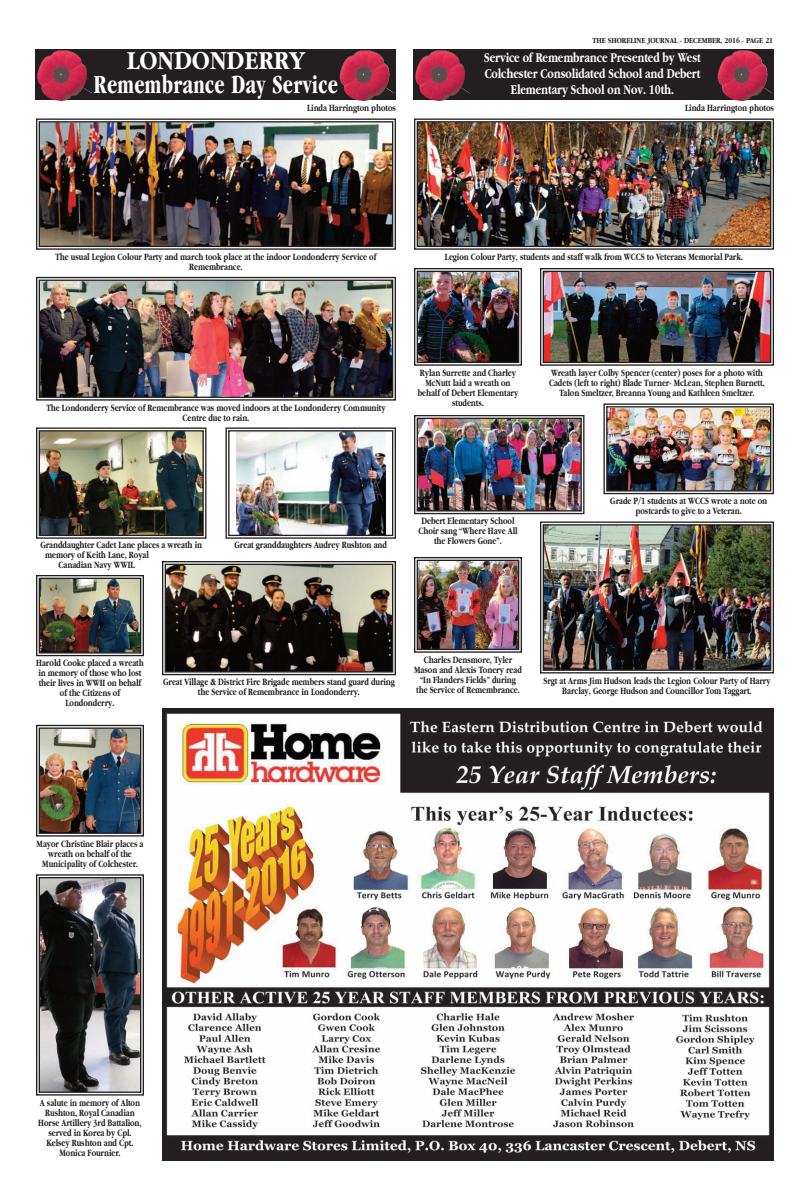
<style>
.page{position:relative;width:810px;height:1197px;background:#fff}
.page>*{position:absolute;margin:0;border:0;box-sizing:border-box;transform-origin:0 0}
.t1{font:700 condensed 27px "Garamond";letter-spacing:.015em;color:#fff;scale:.85 1}
.t2{font:700 27px "Garamond";letter-spacing:.015em;color:#fff;scale:.85 1}
.t3{font:700 14px/16px "Garamond";color:#fff;text-align:center;scale:.75 1}
.t4{font:700 10px/10px "Garamond";color:#231f20;text-align:center;scale:.75 1}
.t5{font:700 8px "Garamond";color:#231f20;scale:.85 1}
</style>
<div class="page">
<img style="left:162px;top:708px;width:612px;height:453px">
<img style="left:603px;top:403px;width:171px;height:92px">
<img style="left:414px;top:415px;width:171px;height:100px">
<div style="left:414px;top:50px;width:360px;height:50px;background:#231f20"></div>
<img style="left:429px;top:56px;width:40px;height:45px">
<img style="left:731px;top:56px;width:40px;height:45px">
<div style="left:36px;top:50px;width:360px;height:50px;background:#231f20"></div>
<img style="left:51px;top:56px;width:40px;height:45px">
<img style="left:353px;top:56px;width:40px;height:45px">
<img style="left:36px;top:874px;width:108px;height:222px">
<img style="left:36px;top:724px;width:108px;height:113px">
<img style="left:36px;top:575px;width:108px;height:82px">
<img style="left:414px;top:268px;width:108px;height:98px">
<img style="left:540px;top:268px;width:234px;height:98px">
<img style="left:414px;top:557px;width:108px;height:96px">
<img style="left:540px;top:521px;width:234px;height:153px">
<img style="left:36px;top:427px;width:171px;height:112px">
<img style="left:225px;top:427px;width:171px;height:112px">
<img style="left:36px;top:118px;width:360px;height:132px">
<img style="left:414px;top:118px;width:360px;height:132px">
<img style="left:162px;top:561px;width:234px;height:115px">
<img style="left:36px;top:276px;width:360px;height:125px">
<h1 class="t2" style="left:127px;top:49px;width:211px">LONDONDERRY</h1>
<h1 class="t1" style="left:94px;top:74px;width:289px">Remembrance Day Service</h1>
<p class="t4" style="left:307px;top:104px;width:120px">Linda Harrington photos</p>
<p class="t5" style="left:592px;top:37px;width:214px">THE SHORELINE JOURNAL - DECEMBER, 2016 - PAGE 21</p>
<h2 class="t3" style="left:484px;top:51px;width:290px">Service of Remembrance Presented by West<br>Colchester Consolidated School and Debert<br>Elementary School on Nov. 10th.</h2>
<p class="t4" style="left:685px;top:104px;width:120px">Linda Harrington photos</p>
<p class="t4" style="left:55px;top:252px;width:430px">The usual Legion Colour Party and march took place at the indoor Londonderry Service of<br>Remembrance.</p>
<p class="t4" style="left:445px;top:252px;width:399px">Legion Colour Party, students and staff walk from WCCS to Veterans Memorial Park.</p>
<p class="t4" style="left:46px;top:403px;width:454px">The Londonderry Service of Remembrance was moved indoors at the Londonderry Community<br>Centre due to rain.</p>
<p class="t4" style="left:418px;top:368px;width:136px">Rylan Surrette and Charley<br>McNutt laid a wreath on behalf of Debert Elementary students.</p>
<p class="t4" style="left:549px;top:368px;width:289px">Wreath layer Colby Spencer (center) poses for a photo with<br>Cadets (left to right) Blade Turner- McLean, Stephen Burnett,<br>Talon Smeltzer, Breanna Young and Kathleen Smeltzer.</p>
<p class="t4" style="left:40px;top:541px;width:217px">Granddaughter Cadet Lane places a wreath in</p>
<p class="t4" style="left:45px;top:551px;width:140px">memory of Keith Lane, Royal</p>
<p class="t4" style="left:59px;top:561px;width:104px">Canadian Navy WWII.</p>
<p class="t4" style="left:234px;top:541px;width:205px">Great granddaughters Audrey Rushton and</p>
<p class="t4" style="left:418px;top:517px;width:134px">Debert Elementary School<br>Choir sang “Where Have All the Flowers Gone”.</p>
<p class="t4" style="left:610px;top:497px;width:211px">Grade P/1 students at WCCS wrote a note on postcards to give to a Veteran.</p>
<p class="t4" style="left:36px;top:659px;width:145px">Harold Cooke placed a wreath in memory of those who lost their lives in WWII on behalf of the Citizens of<br>Londonderry.</p>
<p class="t4" style="left:163px;top:678px;width:311px">Great Village &amp; District Fire Brigade members stand guard during the Service of Remembrance in Londonderry.</p>
<p class="t4" style="left:414px;top:655px;width:145px">Charles Densmore, Tyler<br>Mason and Alexis Tonery read “In Flanders Fields” during the Service of Remembrance.</p>
<p class="t4" style="left:543px;top:676px;width:304px">Srgt at Arms Jim Hudson leads the Legion Colour Party of Harry<br>Barclay, George Hudson and Councillor Tom Taggart.</p>
<p class="t4" style="left:37px;top:839px;width:144px">Mayor Christine Blair places a wreath on behalf of the<br>Municipality of Colchester.</p>
<p class="t4" style="left:38px;top:1098px;width:139px">A salute in memory of Alton<br>Rushton, Royal Canadian<br>Horse Artillery 3rd Battalion, served in Korea by Cpl.<br>Kelsey Rushton and Cpt.<br>Monica Fournier.</p>
</div>
